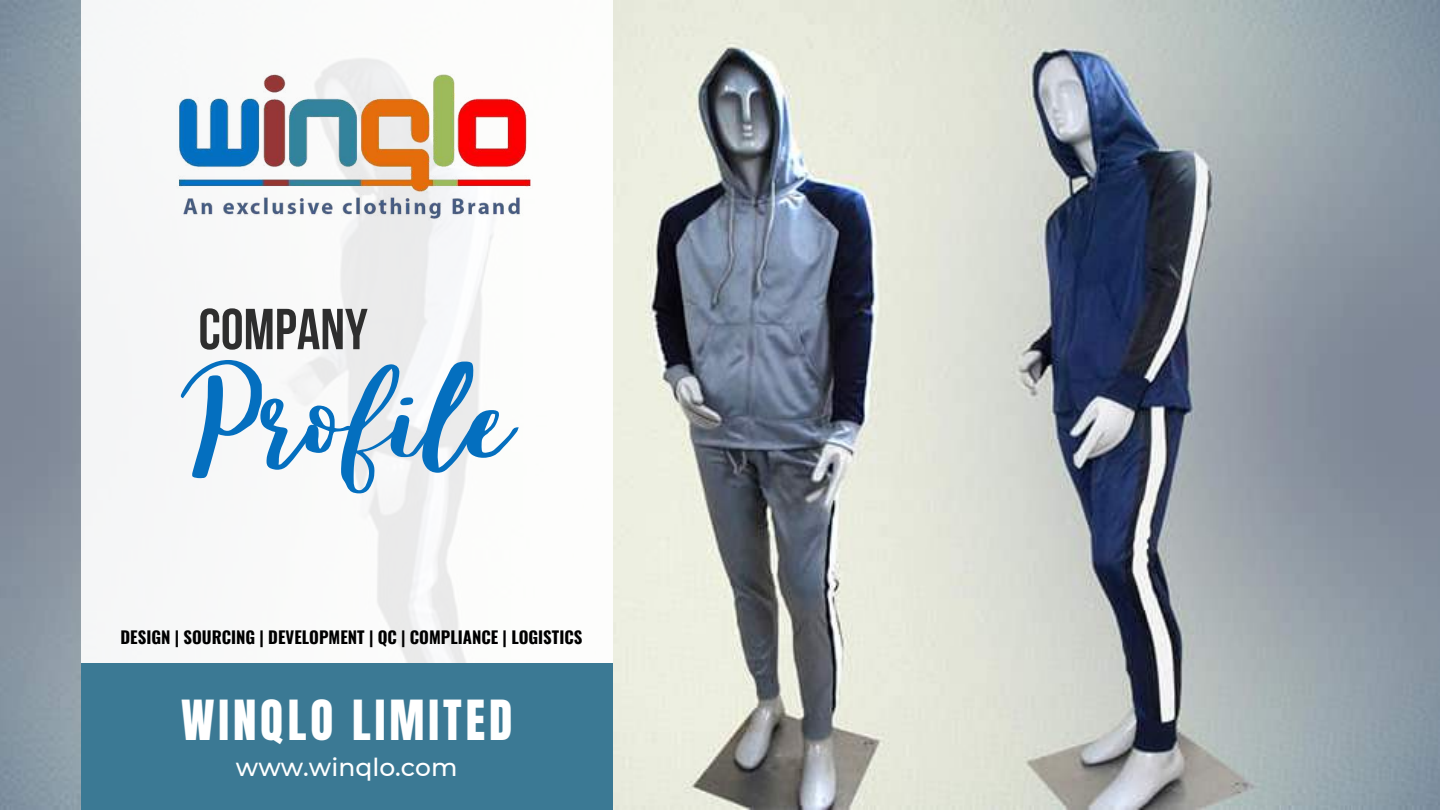
<style>
.page{position:relative;width:1440px;height:810px;background:#fff}
.page>*{position:absolute;margin:0;border:0;box-sizing:border-box;transform-origin:0 0}
.t1{font:175.3px "Lucky Dip Caitlin";color:#046fbf}
.t2{font:700 57.7px "Bebas Neue";color:#2e2e2e}
.t3{font:47px "Anton";letter-spacing:.085em;color:#fff}
.t4{font:500 25px "Montserrat";color:#fff}
.t5{font:700 16.7px "Oswald";color:#000}
</style>
<div class="page">
<img style="left:0;top:0;width:1440px;height:810px">
<svg style="left:81px;top:0;width:531px;height:663px"></svg>
<div style="left:81px;top:663px;width:531px;height:147px;background:#3b7994"></div>
<img style="left:167px;top:65px;width:368px;height:159px">
<h2 class="t2" style="left:199px;top:306px;width:171px">COMPANY</h2>
<h1 class="t1" style="left:181px;top:325px;width:333px">Profile</h1>
<p class="t5" style="left:120px;top:624px;width:463px">DESIGN | SOURCING | DEVELOPMENT | QC | COMPLIANCE | LOGISTICS</p>
<h3 class="t3" style="left:181px;top:687px;width:333px">WINQLO LIMITED</h3>
<h3 class="t4" style="left:236px;top:752px;width:223px">www.winqlo.com</h3>
</div>
